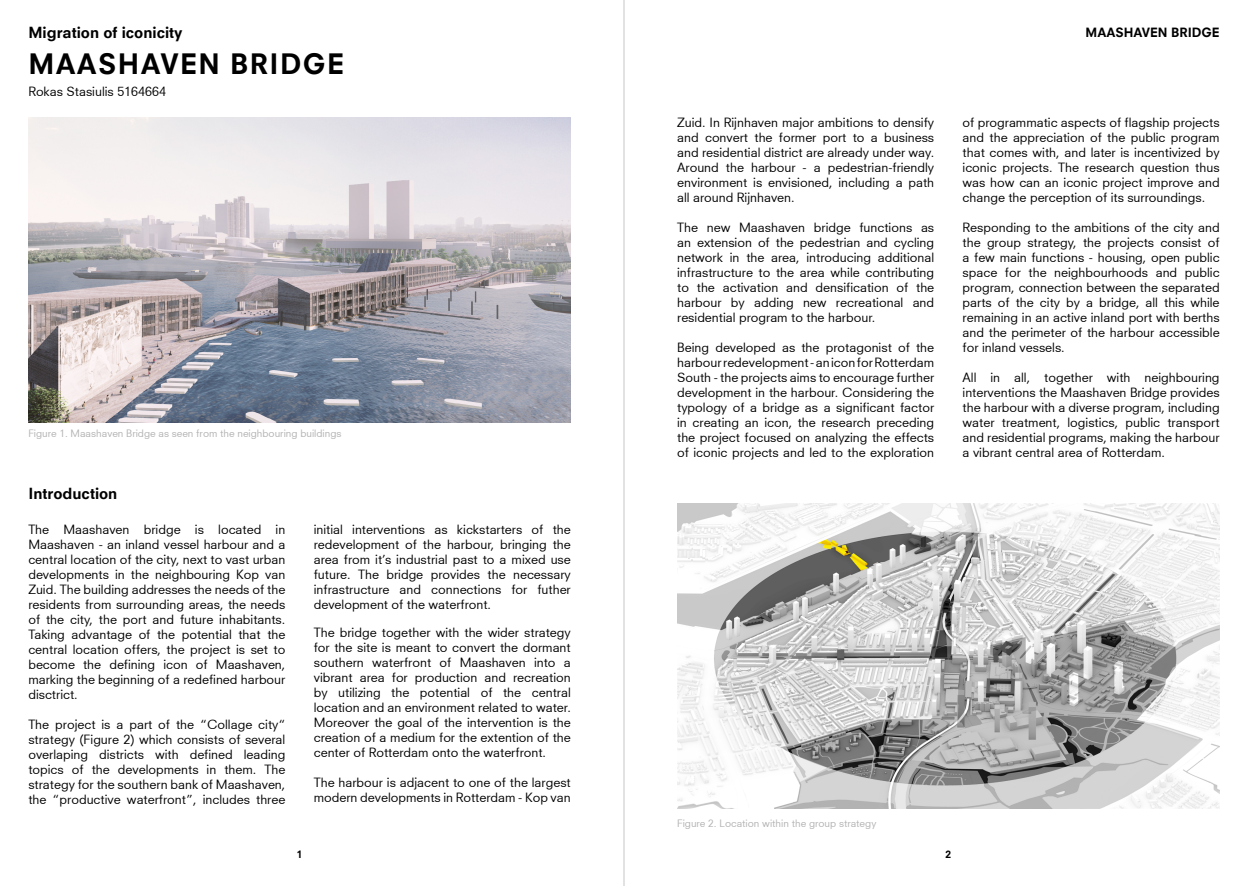
<style>
.page{position:relative;width:1248px;height:886px;background:#fff}
.page>*{position:absolute;margin:0;border:0;box-sizing:border-box;transform-origin:0 0}
.t1{font:27.5px "Neuzeit S Heavy";letter-spacing:.05em;color:#000}
.t2{font:15px "Neuzeit S Heavy";color:#000}
.t3{font:12.5px/15px "Neuzeit S";color:#000;text-align:justify}
.t4{font:12.5px "Neuzeit S Heavy";color:#000}
.t5{font:10px "Neuzeit S";color:#b3b2b2}
.t6{font:10px "Neuzeit S Heavy";color:#000}
</style>
<div class="page">
<hr style="left:623px;top:0;width:1px;height:886px;background:#c6c6c6">
<img style="left:28px;top:117px;width:542px;height:305px">
<img style="left:677px;top:503px;width:542px;height:305px">
<p class="t2" style="left:28px;top:23px;width:156px">Migration of iconicity</p>
<h1 class="t1" style="left:28px;top:47px;width:317px">MAASHAVEN BRIDGE</h1>
<p class="t3" style="left:28px;top:84px;width:139px">Rokas Stasiulis 5164664</p>
<p class="t5" style="left:28px;top:427px;width:314px">Figure 1. Maashaven Bridge as seen from the neighbouring buildings</p>
<p class="t2" style="left:28px;top:484px;width:91px">Introduction</p>
<p class="t3" style="left:28px;top:522px;width:258px">The Maashaven bridge is located in Maashaven - an inland vessel harbour and a central location of the city, next to vast urban developments in the neighbouring Kop van Zuid. The building addresses the needs of the residents from surrounding areas, the needs of the city, the port and future inhabitants.<br>Taking advantage of the potential that the central location offers, the project is set to become the defining icon of Maashaven, marking the beginning of a redefined harbour disctrict.</p>
<p class="t3" style="left:28px;top:717px;width:258px">The project is a part of the “Collage city“ strategy (Figure 2) which consists of several overlaping districts with defined leading topics of the developments in them. The strategy for the southern bank of Maashaven, the “productive waterfront”, includes three</p>
<p class="t3" style="left:314px;top:522px;width:258px">initial interventions as kickstarters of the redevelopment of the harbour, bringing the area from it’s industrial past to a mixed use future. The bridge provides the necessary infrastructure and connections for futher development of the waterfront.</p>
<p class="t3" style="left:314px;top:625px;width:258px">The bridge together with the wider strategy for the site is meant to convert the dormant southern waterfront of Maashaven into a vibrant area for production and recreation by utilizing the potential of the central location and an environment related to water.<br>Moreover the goal of the intervention is the creation of a medium for the extention of the center of Rotterdam onto the waterfront.</p>
<p class="t3" style="left:314px;top:775px;width:258px">The harbour is adjacent to one of the largest modern developments in Rotterdam - Kop van</p>
<p class="t3" style="left:677px;top:114px;width:258px">Zuid. In Rijnhaven major ambitions to densify and convert the former port to a business and residential district are already under way.<br>Around the harbour - a pedestrian-friendly environment is envisioned, including a path all around Rijnhaven.</p>
<p class="t3" style="left:677px;top:219px;width:258px">The new Maashaven bridge functions as an extension of the pedestrian and cycling network in the area, introducing additional infrastructure to the area while contributing to the activation and densification of the harbour by adding new recreational and residential program to the harbour.</p>
<p class="t3" style="left:677px;top:339px;width:258px">Being developed as the protagonist of the harbour redevelopment - an icon for Rotterdam South - the projects aims to encourage further development in the harbour. Considering the typology of a bridge as a significant factor in creating an icon, the research preceding the project focused on analyzing the effects of iconic projects and led to the exploration</p>
<p class="t5" style="left:677px;top:817px;width:201px">Figure 2. Location within the group strategy</p>
<p class="t6" style="left:297px;top:848px;width:7px">1</p>
<p class="t6" style="left:945px;top:848px;width:7px">2</p>
<p class="t4" style="left:1085px;top:24px;width:136px">MAASHAVEN BRIDGE</p>
<p class="t3" style="left:962px;top:114px;width:258px">of programmatic aspects of flagship projects and the appreciation of the public program that comes with, and later is incentivized by iconic projects. The research question thus was how can an iconic project improve and change the perception of its surroundings.</p>
<p class="t3" style="left:962px;top:219px;width:258px">Responding to the ambitions of the city and the group strategy, the projects consist of a few main functions - housing, open public space for the neighbourhoods and public program, connection between the separated parts of the city by a bridge, all this while remaining in an active inland port with berths and the perimeter of the harbour accessible for inland vessels.</p>
<p class="t3" style="left:962px;top:369px;width:258px">All in all, together with neighbouring interventions the Maashaven Bridge provides the harbour with a diverse program, including water treatment, logistics, public transport and residential programs, making the harbour a vibrant central area of Rotterdam.</p>
</div>
